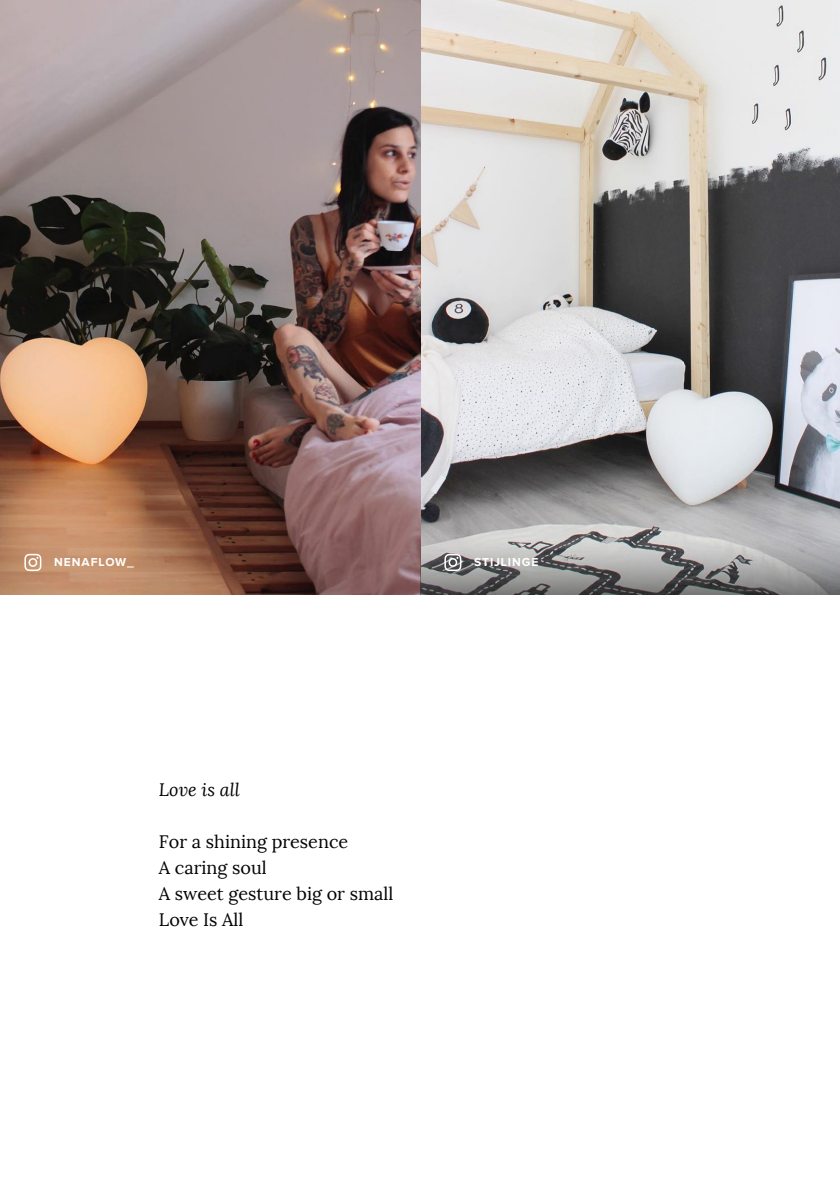
<style>
.page{position:relative;width:840px;height:1191px;background:#fff}
.page>*{position:absolute;margin:0;border:0;box-sizing:border-box;transform-origin:0 0}
.t1{font:18px "Lora";color:#040503}
.t2{font:italic 18px "Lora";color:#040503}
.t3{font:700 12px "Proxima Nova";letter-spacing:.075em;color:#fff}
</style>
<div class="page">
<img style="left:0;top:0;width:839px;height:595px">
<svg style="left:420px;top:539px;width:419px;height:56px;background:#919191"></svg>
<svg style="left:24px;top:554px;width:17px;height:17px"></svg>
<svg style="left:444px;top:554px;width:17px;height:17px"></svg>
<p class="t3" style="left:54px;top:556px;width:81px">NENAFLOW_</p>
<p class="t3" style="left:474px;top:556px;width:66px">STIJLINGE</p>
<p class="t2" style="left:159px;top:778px;width:82px">Love is all</p>
<p class="t1" style="left:159px;top:830px;width:191px">For a shining presence</p>
<p class="t1" style="left:159px;top:856px;width:109px">A caring soul</p>
<p class="t1" style="left:159px;top:882px;width:236px">A sweet gesture big or small</p>
<p class="t1" style="left:159px;top:908px;width:86px">Love Is All</p>
</div>
